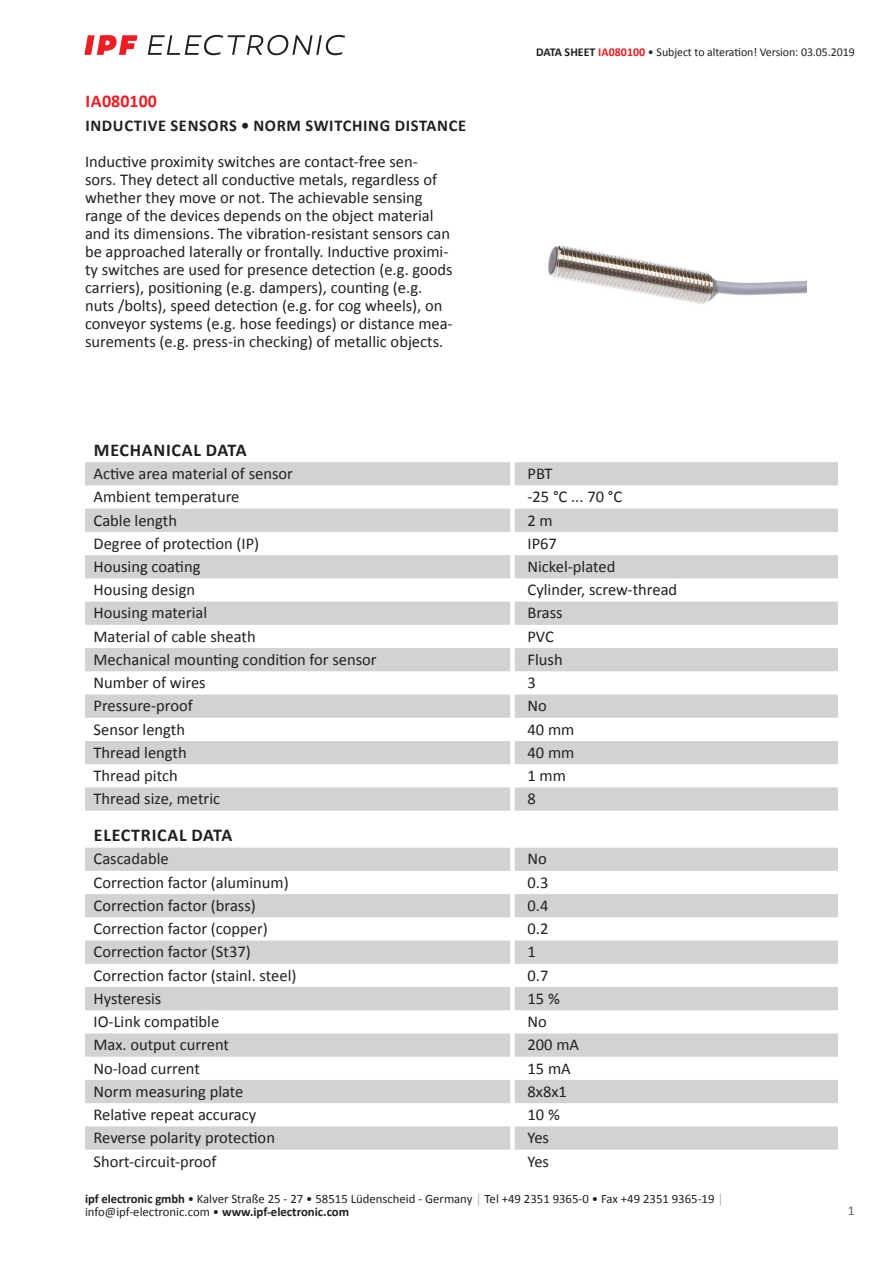
<style>
.page{position:relative;width:893px;height:1263px;background:#fff}
.page>*{position:absolute;margin:0;border:0;box-sizing:border-box;transform-origin:0 0}
.t1{font:700 18px "Calibri";letter-spacing:.04em;color:#231f20}
.t2{font:700 18px "Calibri";color:#ee1d23}
.t3{font:16.5px/18px "Calibri";color:#231f20}
.t4{font:700 16.5px "Calibri";letter-spacing:.04em;color:#231f20}
.t5{font:13.5px "Calibri";color:#636366}
.t6{font:12.75px/12.6px "Calibri";color:#231f20}
.t7{font:12px "Calibri";letter-spacing:-.005em;color:#231f20}
.s1{font-weight:700}
.s2{font-weight:700;color:#ee1d23}
.s3{color:#a8a9ad}
</style>
<div class="page">
<svg style="left:148px;top:35px;width:197px;height:20px"></svg>
<svg style="left:84px;top:35px;width:54px;height:20px"></svg>
<svg style="left:85px;top:462px;width:753px;height:349px;fill:#d1d2d4"></svg>
<svg style="left:85px;top:848px;width:753px;height:301px;fill:#d1d2d4"></svg>
<img style="left:548px;top:245px;width:258px;height:59px">
<p class="t2" style="left:85px;top:88px;width:73px">IA080100</p>
<p class="t4" style="left:85px;top:114px;width:382px">INDUCTIVE SENSORS • NORM SWITCHING DISTANCE</p>
<p class="t3" style="left:85px;top:152px;width:369px">Inductive proximity switches are contact-free sen&shy;sors. They detect all conductive metals, regardless of whether they move or not. The achievable sensing range of the devices depends on the object material and its dimensions. The vibration-resistant sensors can be approached laterally or frontally. Inductive proximi&shy;ty switches are used for presence detection (e.g. goods carriers), positioning (e.g. dampers), counting (e.g. nuts /bolts), speed detection (e.g. for cog wheels), on conveyor systems (e.g. hose feedings) or distance mea&shy;surements (e.g. press-in checking) of metallic objects.</p>
<p class="t7" style="left:536px;top:44px;width:320px"><span class="s1">DATA SHEET</span> <span class="s2">IA080100</span> • Subject to alteration! Version: 03.05.2019</p>
<p class="t1" style="left:94px;top:437px;width:154px">MECHANICAL DATA</p>
<p class="t3" style="left:94px;top:464px;width:201px">Active area material of sensor</p>
<p class="t3" style="left:527px;top:464px;width:27px">PBT</p>
<p class="t3" style="left:94px;top:487px;width:147px">Ambient temperature</p>
<p class="t3" style="left:527px;top:487px;width:96px">-25 °C ... 70 °C</p>
<p class="t3" style="left:94px;top:511px;width:85px">Cable length</p>
<p class="t3" style="left:527px;top:511px;width:27px">2m</p>
<p class="t3" style="left:94px;top:534px;width:167px">Degree of protection (IP)</p>
<p class="t3" style="left:527px;top:534px;width:31px">IP67</p>
<p class="t3" style="left:94px;top:557px;width:108px">Housing coating</p>
<p class="t3" style="left:527px;top:557px;width:89px">Nickel-plated</p>
<p class="t3" style="left:94px;top:580px;width:103px">Housing design</p>
<p class="t3" style="left:527px;top:580px;width:151px">Cylinder, screw-thread</p>
<p class="t3" style="left:94px;top:603px;width:115px">Housing material</p>
<p class="t3" style="left:527px;top:603px;width:37px">Brass</p>
<p class="t3" style="left:94px;top:627px;width:164px">Material of cable sheath</p>
<p class="t3" style="left:527px;top:627px;width:28px">PVC</p>
<p class="t3" style="left:94px;top:650px;width:285px">Mechanical mounting condition for sensor</p>
<p class="t3" style="left:527px;top:650px;width:37px">Flush</p>
<p class="t3" style="left:94px;top:673px;width:114px">Number of wires</p>
<p class="t3" style="left:527px;top:673px;width:10px">3</p>
<p class="t3" style="left:94px;top:696px;width:101px">Pressure-proof</p>
<p class="t3" style="left:527px;top:696px;width:21px">No</p>
<p class="t3" style="left:94px;top:720px;width:93px">Sensor length</p>
<p class="t3" style="left:527px;top:720px;width:48px">40 mm</p>
<p class="t3" style="left:94px;top:743px;width:95px">Thread length</p>
<p class="t3" style="left:527px;top:743px;width:48px">40 mm</p>
<p class="t3" style="left:94px;top:766px;width:86px">Thread pitch</p>
<p class="t3" style="left:527px;top:766px;width:40px">1 mm</p>
<p class="t3" style="left:94px;top:789px;width:128px">Thread size, metric</p>
<p class="t3" style="left:527px;top:789px;width:10px">8</p>
<p class="t1" style="left:94px;top:822px;width:140px">ELECTRICAL DATA</p>
<p class="t3" style="left:94px;top:849px;width:77px">Cascadable</p>
<p class="t3" style="left:527px;top:849px;width:21px">No</p>
<p class="t3" style="left:94px;top:873px;width:197px">Correction factor (aluminum)</p>
<p class="t3" style="left:527px;top:873px;width:22px">0.3</p>
<p class="t3" style="left:94px;top:896px;width:164px">Correction factor (brass)</p>
<p class="t3" style="left:527px;top:896px;width:22px">0.4</p>
<p class="t3" style="left:94px;top:919px;width:176px">Correction factor (copper)</p>
<p class="t3" style="left:527px;top:919px;width:22px">0.2</p>
<p class="t3" style="left:94px;top:942px;width:159px">Correction factor (St37)</p>
<p class="t3" style="left:527px;top:942px;width:10px">1</p>
<p class="t3" style="left:94px;top:966px;width:204px">Correction factor (stainl. steel)</p>
<p class="t3" style="left:527px;top:966px;width:22px">0.7</p>
<p class="t3" style="left:94px;top:989px;width:69px">Hysteresis</p>
<p class="t3" style="left:527px;top:989px;width:34px">15 %</p>
<p class="t3" style="left:94px;top:1012px;width:127px">IO-Link compatible</p>
<p class="t3" style="left:527px;top:1012px;width:21px">No</p>
<p class="t3" style="left:94px;top:1035px;width:137px">Max. output current</p>
<p class="t3" style="left:527px;top:1035px;width:53px">200 mA</p>
<p class="t3" style="left:94px;top:1059px;width:108px">No-load current</p>
<p class="t3" style="left:527px;top:1059px;width:45px">15 mA</p>
<p class="t3" style="left:94px;top:1082px;width:151px">Norm measuring plate</p>
<p class="t3" style="left:527px;top:1082px;width:41px">8x8x1</p>
<p class="t3" style="left:94px;top:1105px;width:164px">Relative repeat accuracy</p>
<p class="t3" style="left:527px;top:1105px;width:34px">10 %</p>
<p class="t3" style="left:94px;top:1128px;width:183px">Reverse polarity protection</p>
<p class="t3" style="left:527px;top:1128px;width:23px">Yes</p>
<p class="t3" style="left:94px;top:1151px;width:125px">Short-circuit-proof</p>
<p class="t3" style="left:527px;top:1151px;width:23px">Yes</p>
<p class="t6" style="left:85px;top:1192px;width:640px"><span class="s1">ipf electronic gmbh</span> • Kalver Straße 25 - 27 • 58515 Lüdenscheid - Germany <span class="s3">│</span> Tel +49 2351 9365-0 • Fax +49 2351 9365-19 <span class="s3">│ </span>info@ipf-electronic.com • <span class="s1">www.ipf-electronic.com</span></p>
<p class="t5" style="left:848px;top:1201px;width:8px">1</p>
</div>
